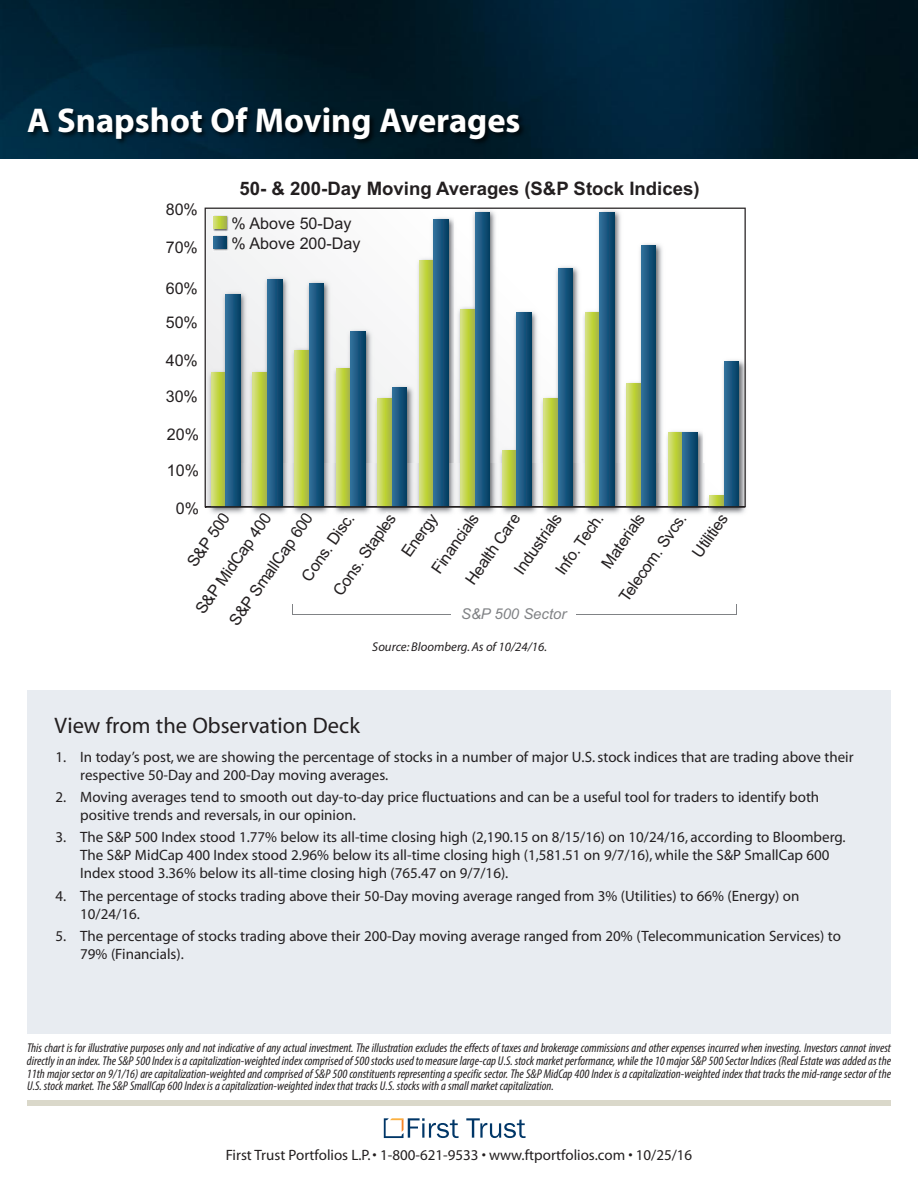
<style>
.page{position:relative;width:918px;height:1188px;background:#fff}
.page>*{position:absolute;margin:0;border:0;box-sizing:border-box;transform-origin:0 0}
.t1{font:700 34.5px "Myriad";color:#fff}
.t2{font:22.5px "Myriad";color:#231f20}
.t3{font:700 18.6px "Arial";color:#231f20}
.t4{font:16.05px/19.8px "Arial";color:#231f20}
.t5{font:15px/18px "Myriad";color:#231f20}
.t6{font:italic 14.85px "Arial";color:#808285}
.t7{font:italic condensed 12.75px/12.8px "Myriad Pro";color:#231f20;text-align:justify}
.t8{font:italic 12.75px "Myriad";color:#231f20}
</style>
<div class="page">
<div style="left:27px;top:690px;width:864px;height:343px;background:#e8ecf1"></div>
<img style="left:0;top:0;width:918px;height:159px">
<svg style="left:466px;top:1118px;width:60px;height:20px"></svg>
<svg style="left:384px;top:1118px;width:75px;height:20px"></svg>
<div style="left:27px;top:1100px;width:864px;height:6px;background:#dad8ca"></div>
<img style="left:21px;top:51px;width:773px;height:100px">
<hr style="left:292px;top:614px;width:444px;height:1px;background:#808285">
<div style="left:452px;top:608px;width:124px;height:17px;background:#fff"></div>
<img style="left:708px;top:507px;width:38px;height:7px">
<img style="left:206px;top:507px;width:502px;height:7px">
<svg style="left:217px;top:512px;width:11px;height:2px"></svg>
<svg style="left:259px;top:512px;width:10px;height:2px"></svg>
<svg style="left:300px;top:512px;width:11px;height:2px"></svg>
<svg style="left:342px;top:512px;width:9px;height:2px"></svg>
<svg style="left:383px;top:512px;width:11px;height:2px"></svg>
<svg style="left:425px;top:511px;width:11px;height:3px"></svg>
<svg style="left:467px;top:512px;width:10px;height:2px"></svg>
<svg style="left:508px;top:512px;width:10px;height:2px"></svg>
<svg style="left:550px;top:512px;width:10px;height:2px"></svg>
<svg style="left:633px;top:512px;width:10px;height:2px"></svg>
<svg style="left:716px;top:512px;width:10px;height:2px"></svg>
<svg style="left:205px;top:208px;width:541px;height:299px"></svg>
<h1 class="t1" style="left:27px;top:107px;width:495px">A Snapshot Of Moving Averages</h1>
<p class="t4" style="left:166px;top:200px;width:34px">80%</p>
<p class="t4" style="left:166px;top:237px;width:34px">70%</p>
<p class="t4" style="left:166px;top:279px;width:34px">60%</p>
<p class="t4" style="left:166px;top:313px;width:34px">50%</p>
<p class="t4" style="left:166px;top:350px;width:34px">40%</p>
<p class="t4" style="left:166px;top:386px;width:34px">30%</p>
<p class="t4" style="left:167px;top:425px;width:34px">20%</p>
<p class="t4" style="left:167px;top:461px;width:34px">10%</p>
<p class="t3" style="left:240px;top:176px;width:462px">50- &amp; 200-Day Moving Averages (S&amp;P Stock Indices)</p>
<p class="t4" style="left:232px;top:213px;width:130px">% Above 50-Day % Above 200-Day</p>
<p class="t4" style="left:176px;top:498px;width:25px">0%</p>
<p class="t4" style="left:183px;top:559px;width:63px;rotate:-55deg">S&amp;P 500</p>
<p class="t4" style="left:191px;top:606px;width:121px;rotate:-55deg">S&amp;P MidCap 400</p>
<p class="t4" style="left:225px;top:618px;width:134px;rotate:-55deg">S&amp;P SmallCap 600</p>
<p class="t4" style="left:329px;top:588px;width:98px;rotate:-55deg">Cons. Staples</p>
<p class="t4" style="left:397px;top:550px;width:51px;rotate:-55deg">Energy</p>
<p class="t4" style="left:427px;top:566px;width:71px;rotate:-55deg">Financials</p>
<p class="t4" style="left:510px;top:567px;width:72px;rotate:-55deg">Industrials</p>
<p class="t4" style="left:461px;top:577px;width:84px;rotate:-55deg">Health Care</p>
<p class="t4" style="left:597px;top:561px;width:64px;rotate:-55deg">Materials</p>
<p class="t4" style="left:615px;top:594px;width:106px;rotate:-55deg">Telecom. Svcs.</p>
<p class="t4" style="left:688px;top:550px;width:51px;rotate:-55deg">Utilities</p>
<p class="t4" style="left:551px;top:567px;width:72px;rotate:-55deg">Info. Tech.</p>
<p class="t4" style="left:297px;top:574px;width:81px;rotate:-55deg">Cons. Disc.</p>
<p class="t6" style="left:461px;top:604px;width:107px">S&amp;P 500 Sector</p>
<p class="t8" style="left:372px;top:642px;width:176px">Source: Bloomberg.As of 10/24/16.</p>
<h2 class="t2" style="left:55px;top:717px;width:307px">View from the Observation Deck</h2>
<p class="t5" style="left:80px;top:749px;width:775px;text-indent:-25px">1. In today’s post, we are showing the percentage of stocks in a number of major U.S. stock indices that are trading above their respective 50-Day and 200-Day moving averages.</p>
<p class="t5" style="left:80px;top:789px;width:741px;text-indent:-25px">2. Moving averages tend to smooth out day-to-day price fluctuations and can be a useful tool for traders to identify both positive trends and reversals, in our opinion.</p>
<p class="t5" style="left:80px;top:830px;width:767px;text-indent:-25px">3. The S&amp;P 500 Index stood 1.77% below its all-time closing high (2,190.15 on 8/15/16) on 10/24/16, according to Bloomberg.<br>The S&amp;P MidCap 400 Index stood 2.96% below its all-time closing high (1,581.51 on 9/7/16), while the S&amp;P SmallCap 600<br>Index stood 3.36% below its all-time closing high (765.47 on 9/7/16).</p>
<p class="t5" style="left:80px;top:888px;width:721px;text-indent:-25px">4. The percentage of stocks trading above their 50-Day moving average ranged from 3% (Utilities) to 66% (Energy) on<br>10/24/16.</p>
<p class="t5" style="left:80px;top:928px;width:762px;text-indent:-25px">5. The percentage of stocks trading above their 200-Day moving average ranged from 20% (Telecommunication Services) to<br>79% (Financials).</p>
<p class="t7" style="left:27px;top:1043px;width:866px">This chart is for illustrative purposes only and not indicative of any actual investment. The illustration excludes the effects of taxes and brokerage commissions and other expenses incurred when investing. Investors cannot invest directlyinanindex.TheS&amp;P500Indexisacapitalization-weightedindexcomprisedof500stocksusedto measurelarge-cap U.S. stock marketperformance, whilethe10 majorS&amp;P500Sector Indices (RealEstate wasaddedas the 11th major sector on 9/1/16) are capitalization-weighted and comprised ofS&amp;P 500 constituents representing a specific sector. The S&amp;P MidCap 400 Index is a capitalization-weighted index that tracks the mid-range sector of the U.S. stock market. The S&amp;P SmallCap 600 Index is a capitalization-weighted index that tracks U.S. stocks with a small market capitalization.</p>
<p class="t5" style="left:226px;top:1147px;width:468px">First Trust Portfolios L.P.• 1-800-621-9533 • www.ftportfolios.com • 10/25/16</p>
</div>
